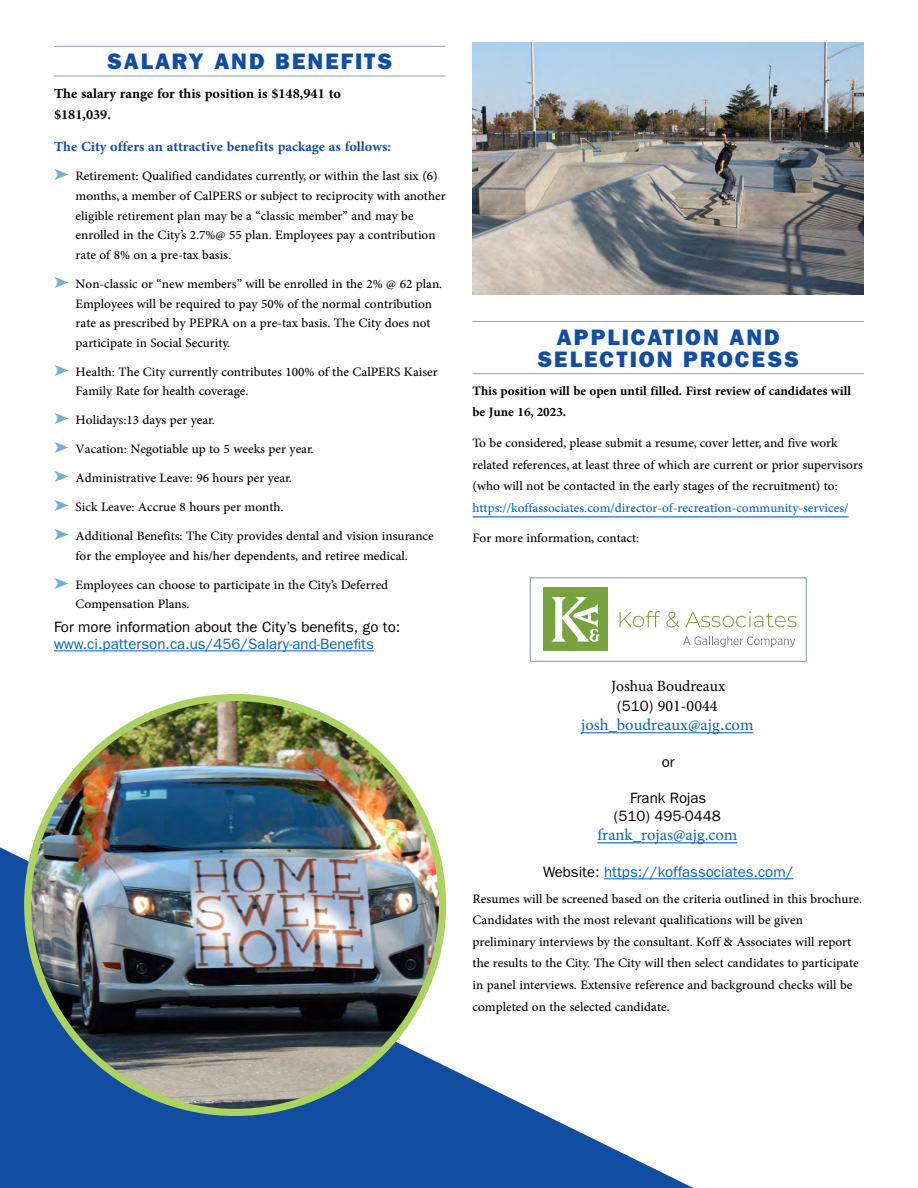
<style>
.page{position:relative;width:918px;height:1188px;background:#fff}
.page>*{position:absolute;margin:0;border:0;box-sizing:border-box;transform-origin:0 0}
.t1{font:22.5px/22.5px "ITC Franklin Gothic Std Hvy";letter-spacing:.09em;color:#114da1;text-align:center}
.t2{font:700 19.5px/21.5px "Adobe Arabic";color:#000}
.t3{font:700 19.5px "Adobe Arabic";color:#114da1}
.t4{font:18px/19.6px "Adobe Arabic";color:#000}
.t5{font:700 18px/21.6px "Adobe Arabic";color:#000}
.t6{font:18px "Adobe Arabic";color:#0563c1}
.t7{font:16.5px "Minion Pro";color:#0563c1}
.t8{font:16.05px "Minion Pro";color:#000}
.t9{font:15.6px "Minion Pro";color:#000}
.t10{font:15px "ITC Franklin Gothic Std";color:#0563c1}
.t11{font:15px/18px "ITC Franklin Gothic Std";color:#000;text-align:center}
.s1{color:#71afd7}
.s2{font-family:"ITC Franklin Gothic Std";font-size:15px}
.s3{font-family:"ITC Franklin Gothic Std"}
.s4{color:#000}
</style>
<div class="page">
<svg style="left:0;top:847px;width:693px;height:341px"></svg>
<hr style="left:54px;top:46px;width:392px;height:1px;background:#9babb8">
<hr style="left:54px;top:75px;width:392px;height:2px;background:#9babb8">
<hr style="left:54px;top:651px;width:320px;height:1px;background:#0563c1">
<hr style="left:472px;top:321px;width:392px;height:1px;background:#9babb8">
<hr style="left:472px;top:373px;width:392px;height:1px;background:#9babb8">
<hr style="left:736px;top:517px;width:113px;height:1px;background:#0563c1">
<hr style="left:473px;top:517px;width:263px;height:1px;background:#0563c1">
<hr style="left:604px;top:878px;width:189px;height:1px;background:#0563c1">
<hr style="left:597px;top:843px;width:140px;height:1px;background:#0563c1">
<hr style="left:581px;top:732px;width:173px;height:1px;background:#0563c1">
<img style="left:28px;top:698px;width:415px;height:414px;border-radius:207px">
<img style="left:472px;top:43px;width:392px;height:252px">
<svg style="left:683px;top:636px;width:112px;height:11px"></svg>
<div style="left:543px;top:587px;width:65px;height:64px;background:#78a23f"></div>
<svg style="left:551px;top:597px;width:49px;height:45px"></svg>
<svg style="left:620px;top:611px;width:40px;height:16px"></svg>
<svg style="left:666px;top:612px;width:13px;height:16px"></svg>
<svg style="left:685px;top:611px;width:112px;height:16px"></svg>
<div style="left:530px;top:578px;width:277px;height:84px;border:1px solid #8096a6"></div>
<p class="t1" style="left:107px;top:51px;width:287px">SALARY AND BENEFITS</p>
<p class="t2" style="left:54px;top:81px;width:288px">The salary range for this position is $148,941 to $181,039.</p>
<p class="t3" style="left:54px;top:133px;width:338px">The City offers an attractive benefits package as follows:</p>
<p class="t4" style="left:76px;top:164px;width:372px;text-indent:-22px"><span class="s1">➤</span> Retirement: Qualified candidates currently, or within the last six (6) months, a member of CalPERS or subject to reciprocity with another eligible retirement plan may be a “classic member” and may be enrolled in the City’s 2.7%@ 55 plan. Employees pay a contribution rate of 8% on a pre-tax basis.</p>
<p class="t4" style="left:76px;top:272px;width:368px;text-indent:-22px"><span class="s1">➤</span> Non-classic or “new members” will be enrolled in the 2% @ 62 plan.<br>Employees will be required to pay 50% of the normal contribution rate as prescribed by PEPRA on a pre-tax basis. The City does not participate in Social Security.</p>
<p class="t4" style="left:76px;top:360px;width:364px;text-indent:-22px"><span class="s1">➤</span> Health: The City currently contributes 100% of the CalPERS Kaiser<br>Family Rate for health coverage.</p>
<p class="t4" style="left:54px;top:403px;width:381px;line-height:29.1px"><span class="s1">➤</span> Holidays:13 days per year.<br><span class="s1">➤</span> Vacation: Negotiable up to 5 weeks per year.<br><span class="s1">➤</span> Administrative Leave: 96 hours per year.<br><span class="s1">➤</span> Sick Leave: Accrue 8 hours per month.<br><span class="s1">➤</span> Additional Benefits: The City provides dental and vision insurance</p>
<p class="t4" style="left:54px;top:539px;width:355px;line-height:28.8px;text-indent:22px">for the employee and his/her dependents, and retiree medical. <span class="s1">➤</span> Employees can choose to participate in the City’s Deferred</p>
<p class="t4" style="left:76px;top:592px;width:116px">Compensation Plans.</p>
<p class="t11" style="left:54px;top:618px;width:348px">For more information about the City’s benefits, go to:</p>
<p class="t10" style="left:54px;top:635px;width:321px">www.ci.patterson.ca.us/456/Salary-and-Benefits</p>
<p class="t1" style="left:537px;top:326px;width:263px">APPLICATION AND<br>SELECTION PROCESS</p>
<p class="t5" style="left:472px;top:378px;width:380px">This position will be open until filled. First review of candidates will be June 16, 2023.</p>
<p class="t4" style="left:472px;top:430px;width:392px;line-height:21.6px">To be considered, please submit a resume, cover letter, and five work related references, at least three of which are current or prior supervisors (who will not be contacted in the early stages of the recruitment) to:</p>
<p class="t6" style="left:472px;top:495px;width:378px">https://koffassociates.com/director-of-recreation-community-services/</p>
<p class="t4" style="left:472px;top:526px;width:168px">For more information, contact:</p>
<p class="t9" style="left:611px;top:676px;width:116px">Joshua Boudreaux</p>
<p class="t8" style="left:617px;top:695px;width:102px"><span class="s2">(510)</span> 901-0044</p>
<p class="t7" style="left:581px;top:714px;width:174px">josh_boudreaux@ajg<span class="s3">.</span>com</p>
<p class="t11" style="left:662px;top:753px;width:14px">or</p>
<p class="t11" style="left:614px;top:789px;width:108px">Frank Rojas (510) 495-0448</p>
<p class="t7" style="left:597px;top:823px;width:142px">frank_rojas@ajg.com</p>
<p class="t10" style="left:543px;top:863px;width:252px"><span class="s4">Website:</span> https://koffassociates.com/</p>
<p class="t4" style="left:473px;top:886px;width:391px;line-height:21.6px">Resumes will be screened based on the criteria outlined in this brochure.<br>Candidates with the most relevant qualifications will be given preliminary interviews by the consultant. Koff &amp; Associates will report the results to the City. The City will then select candidates to participate in panel interviews. Extensive reference and background checks will be completed on the selected candidate.</p>
</div>
